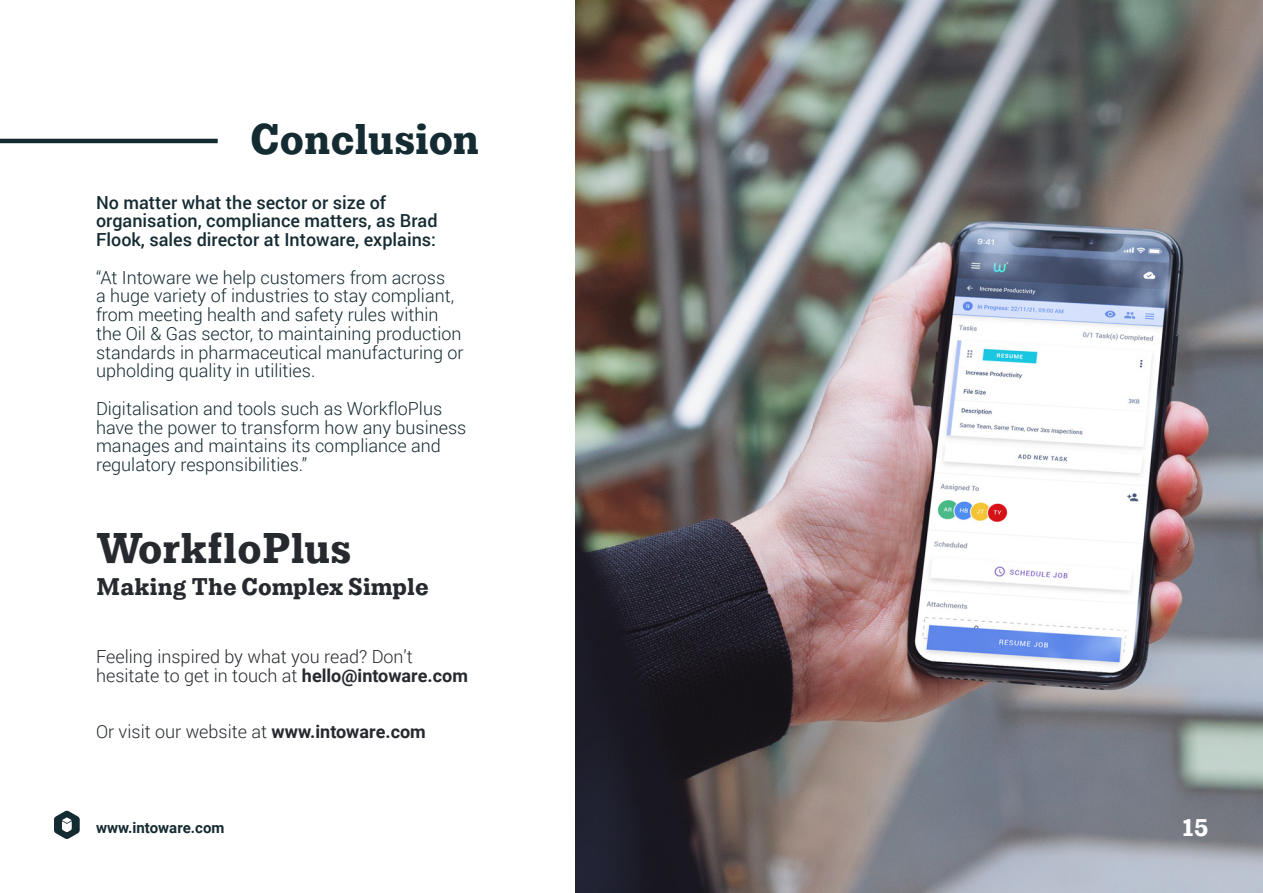
<style>
.page{position:relative;width:1263px;height:893px;background:#fff}
.page>*{position:absolute;margin:0;border:0;box-sizing:border-box;transform-origin:0 0}
.t1{font:700 48px "Lehigh Personal";color:#26292e}
.t2{font:700 48px "Lehigh Personal";color:#152b32}
.t3{font:700 27px "Lehigh Personal";color:#26292e}
.t4{font:700 27px "Lehigh Personal";color:#fff}
.t5{font:300 18px/18.8px "Roboto";color:#152b32}
.t6{font:300 18px/18.8px "Roboto";color:#26292e}
.t7{font:500 18px/18.8px "Roboto";color:#152b32}
.t8{font:700 15px "Roboto";color:#152b32}
.s1{font-weight:700}
</style>
<div class="page">
<img style="left:576px;top:0;width:687px;height:893px">
<hr style="left:0;top:139px;width:218px;height:4px;background:#152b32">
<svg style="left:54px;top:810px;width:26px;height:29px"></svg>
<p class="t2" style="left:250px;top:110px;width:231px">Conclusion</p>
<p class="t7" style="left:96px;top:192px;width:343px">No matter what the sector or size of organisation, compliance matters, as Brad<br>Flook, sales director at Intoware, explains:</p>
<p class="t5" style="left:96px;top:267px;width:369px">“At Intoware we help customers from across<br>a huge variety of industries to stay compliant, from meeting health and safety rules within the Oil &amp; Gas sector, to maintaining production standards in pharmaceutical manufacturing or upholding quality in utilities.</p>
<p class="t5" style="left:96px;top:398px;width:372px">Digitalisation and tools such as WorkfloPlus have the power to transform how any business manages and maintains its compliance and regulatory responsibilities.”</p>
<p class="t1" style="left:96px;top:519px;width:257px">WorkfloPlus</p>
<p class="t3" style="left:96px;top:571px;width:334px">Making The Complex Simple</p>
<p class="t6" style="left:96px;top:647px;width:373px">Feeling inspired by what you read? Don’t hesitate to get in touch at <span class="s1">hello@intoware.com</span></p>
<p class="t6" style="left:96px;top:722px;width:331px">Or visit our website at <span class="s1">www.intoware.com</span></p>
<p class="t8" style="left:96px;top:817px;width:130px">www.intoware.com</p>
<p class="t4" style="left:1182px;top:811px;width:28px">15</p>
</div>
